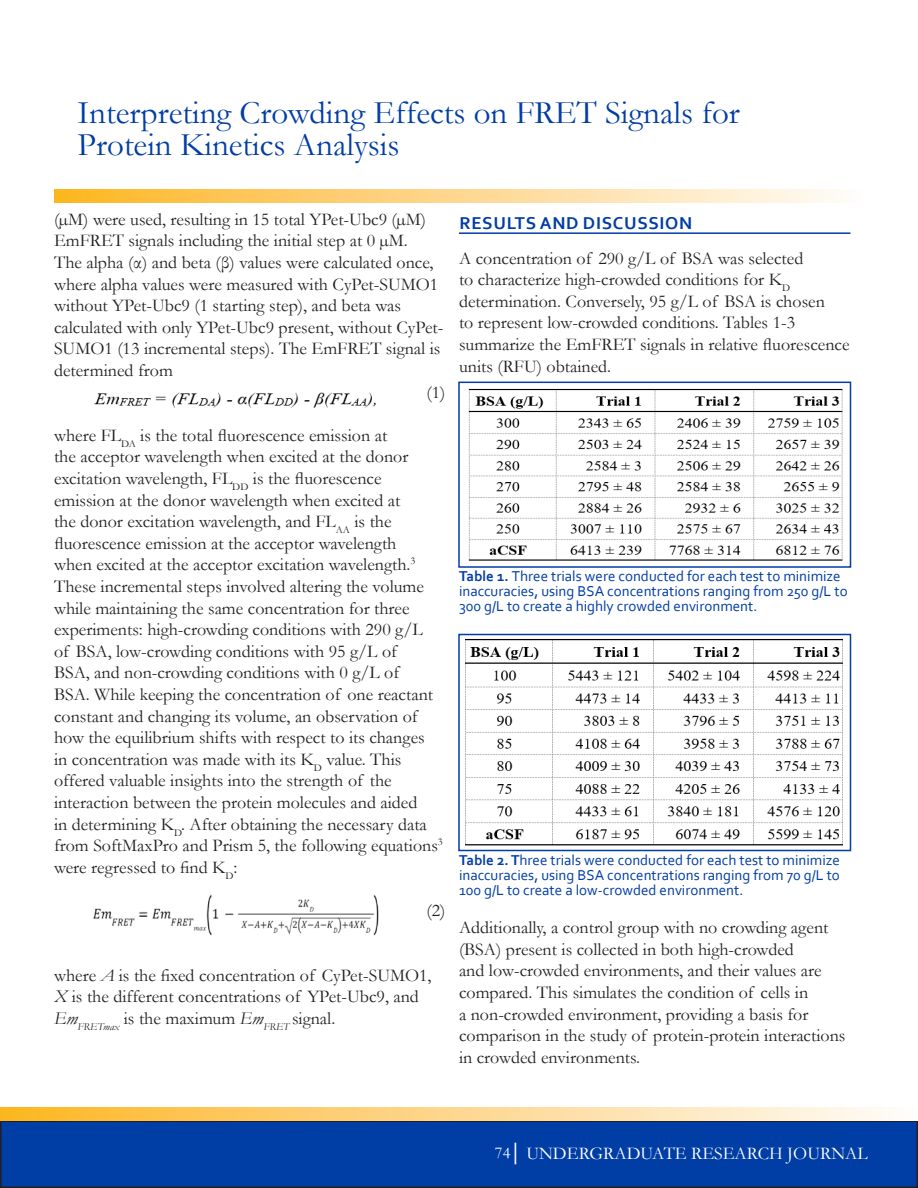
<style>
.page{position:relative;width:918px;height:1188px;background:#fff}
.page>*{position:absolute;margin:0;border:0;box-sizing:border-box;transform-origin:0 0}
.Figure-Table_Styles{font:33px/31.5px "Garamond";color:#003da5}
.Normal_Paragraph_Text_2{font:18px/21.6px "Garamond";color:#231f20}
.t1{font:18px "Garamond";color:#fff}
.Section_Headers{font:700 18px "Corbel";letter-spacing:.04em;color:#003da5}
.Figure-Table_Styles-2{font:15px/15px "Corbel";color:#003da5}
.s1{font-style:italic}
.s2{font-weight:700}
.s3{font-size:16.5px}
</style>
<div class="page">
<div style="left:1px;top:1121px;width:916px;height:66px;background:#003da5"></div>
<div style="left:0;top:1120px;width:918px;height:68px;border:2px solid #231f20"></div>
<svg style="left:0;top:1107px;width:887px;height:13px;background:#fdd78b"></svg>
<svg style="left:54px;top:189px;width:783px;height:13px;background:#fdd78b"></svg>
<hr style="left:459px;top:232px;width:391px;height:2px;background:#003da5">
<img style="left:94px;top:392px;width:282px;height:16px">
<img style="left:93px;top:894px;width:286px;height:42px">
<img style="left:468px;top:388px;width:375px;height:173px">
<div style="left:458px;top:382px;width:393px;height:186px;border:2px solid #003da5"></div>
<img style="left:465px;top:638px;width:378px;height:208px">
<div style="left:458px;top:634px;width:393px;height:217px;border:2px solid #003da5"></div>
<p class="Figure-Table_Styles" style="left:78px;top:96px;width:664px">Interpreting Crowding Effects on FRET Signals for<br>Protein Kinetics Analysis</p>
<p class="Normal_Paragraph_Text_2" style="left:54px;top:208px;width:391px">(µM) were used, resulting in 15 total YPet-Ubc9 (µM)<br>EmFRET signals including the initial step at 0 µM.<br>The alpha (α) and beta (β) values were calculated once, where alpha values were measured with CyPet-SUMO1 without YPet-Ubc9 (1 starting step), and beta was calculated with only YPet-Ubc9 present, without CyPet-SUMO1 (13 incremental steps). The EmFRET signal is determined from</p>
<p class="Normal_Paragraph_Text_2" style="left:427px;top:381px;width:20px">(1)</p>
<p class="Normal_Paragraph_Text_2" style="left:54px;top:424px;width:390px">where FL<sub>DA</sub> is the total fluorescence emission at<br>the acceptor wavelength when excited at the donor excitation wavelength, FL<sub>DD</sub> is the fluorescence emission at the donor wavelength when excited at<br>the donor excitation wavelength, and FL<sub>AA</sub> is the fluorescence emission at the acceptor wavelength<br>when excited at the acceptor excitation wavelength.<sup>3<br></sup>These incremental steps involved altering the volume while maintaining the same concentration for three experiments: high-crowding conditions with 290 g/L<br>of BSA, low-crowding conditions with 95 g/L of<br>BSA, and non-crowding conditions with 0 g/L of<br>BSA. While keeping the concentration of one reactant constant and changing its volume, an observation of how the equilibrium shifts with respect to its changes<br>in concentration was made with its K<sub>D</sub> value. This offered valuable insights into the strength of the interaction between the protein molecules and aided<br>in determining K<sub>D</sub>. After obtaining the necessary data from SoftMaxPro and Prism 5, the following equations<sup>3 </sup>were regressed to find K<sub>D</sub>:</p>
<p class="Normal_Paragraph_Text_2" style="left:427px;top:899px;width:20px">(2)</p>
<p class="Normal_Paragraph_Text_2" style="left:54px;top:964px;width:379px">where <span class="s1">A</span> is the fixed concentration of CyPet-SUMO1,<br><span class="s1">X</span> is the different concentrations of YPet-Ubc9, and<br><span class="s1">Em</span><sub>FRETmax</sub> is the maximum <span class="s1">Em</span><sub>FRET</sub> signal.</p>
<p class="Section_Headers" style="left:459px;top:211px;width:234px">RESULTS AND DISCUSSION</p>
<p class="Normal_Paragraph_Text_2" style="left:459px;top:247px;width:392px">A concentration of 290 g/L of BSA was selected<br>to characterize high-crowded conditions for K<sub>D </sub>determination. Conversely, 95 g/L of BSA is chosen<br>to represent low-crowded conditions. Tables 1-3 summarize the EmFRET signals in relative fluorescence units (RFU) obtained.</p>
<p class="Figure-Table_Styles-2" style="left:459px;top:569px;width:390px"><span class="s2">Table 1.</span> Three trials were conducted for each test to minimize inaccuracies, using BSA concentrations ranging from 250 g/L to<br>300 g/L to create a highly crowded environment.</p>
<p class="Figure-Table_Styles-2" style="left:459px;top:852px;width:382px;text-align:justify"><span class="s2">Table 2. T</span>hree trials were conducted for each test to minimize inaccuracies, using BSA concentrations ranging from 70 g/L to 100 g/L to create a low-crowded environment.</p>
<p class="Normal_Paragraph_Text_2" style="left:459px;top:916px;width:388px">Additionally, a control group with no crowding agent (BSA) present is collected in both high-crowded<br>and low-crowded environments, and their values are compared. This simulates the condition of cells in<br>a non-crowded environment, providing a basis for comparison in the study of protein-protein interactions in crowded environments.</p>
<p class="t1" style="left:495px;top:1141px;width:374px"><span class="s3">74</span>│ UNDERGRADUATE RESEARCH JOURNAL</p>
</div>
